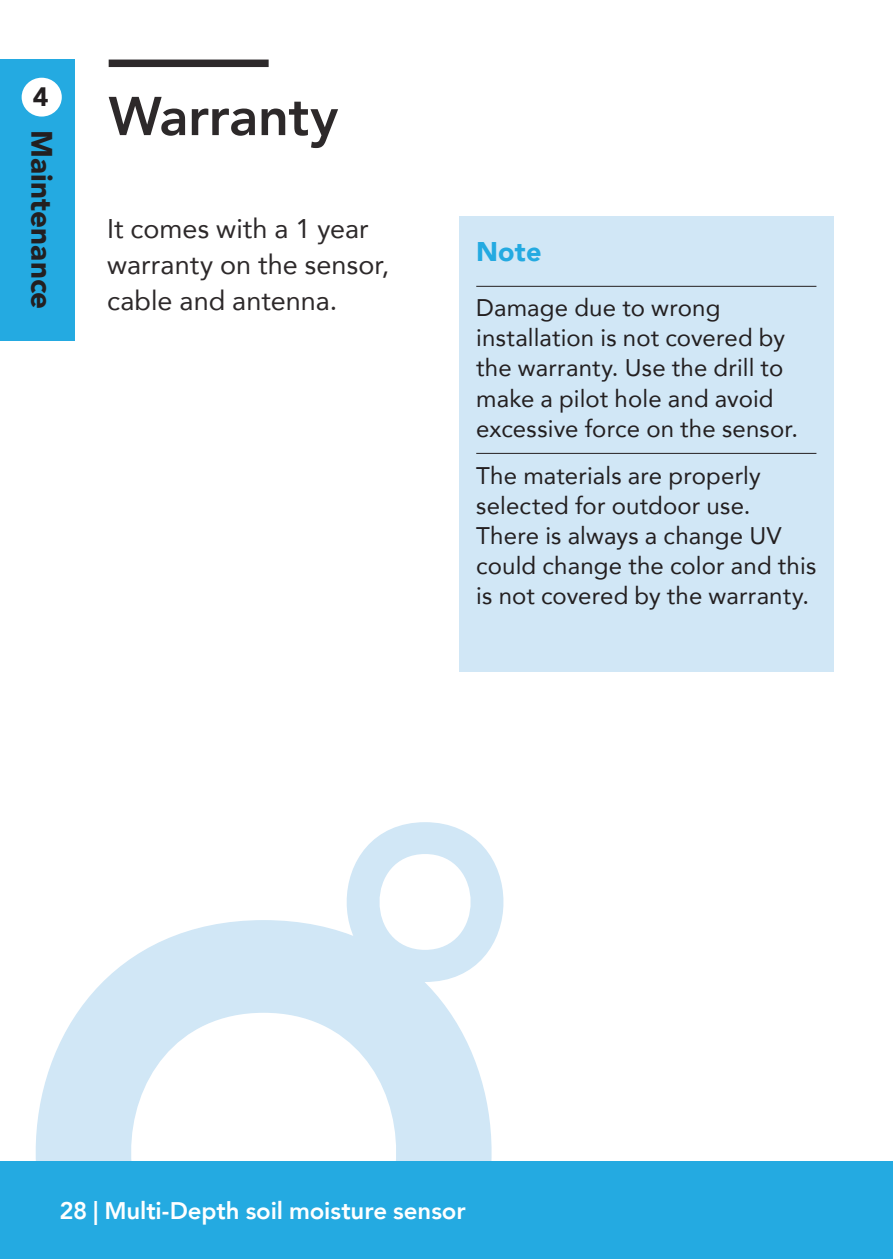
<style>
.page{position:relative;width:893px;height:1259px;background:#fff}
.page>*{position:absolute;margin:0;border:0;box-sizing:border-box;transform-origin:0 0}
.t1{font:800 54px "Avenir";letter-spacing:-.01em;color:#2d292a}
.t2{font:900 29.4px "Avenir";color:#231f20}
.t3{font:27px/36px "Avenir";color:#2d292a}
.t4{font:900 27px "Avenir";color:#24aae1}
.t5{font:900 26.7px "Avenir";color:#231f20}
.t6{font:24px/30px "Avenir";letter-spacing:.005em;color:#231f20}
.t7{font:800 24px "Avenir";letter-spacing:-.005em;color:#fff}
</style>
<div class="page">
<div style="left:109px;top:60px;width:160px;height:7px;background:#2d292a"></div>
<div style="left:459px;top:217px;width:374px;height:455px;background:#d1e7f6"></div>
<hr style="left:476px;top:286px;width:340px;height:1px;background:#231f20">
<hr style="left:476px;top:453px;width:340px;height:1px;background:#231f20">
<svg style="left:35px;top:920px;width:457px;height:241px;fill:#d1e7f6"></svg>
<svg style="left:321px;top:822px;width:183px;height:160px"></svg>
<div style="left:0;top:1161px;width:893px;height:98px;background:#24aae1"></div>
<div style="left:0;top:60px;width:75px;height:281px;background:#24aae1"></div>
<div style="left:22px;top:78px;width:40px;height:39px;background:#fff;border-radius:50%"></div>
<p class="t5" style="left:33px;top:74px;width:17px">4</p>
<p class="t2" style="left:67px;top:130px;width:181px;rotate:90deg">Maintenance</p>
<h1 class="t1" style="left:109px;top:74px;width:231px">Warranty</h1>
<p class="t3" style="left:107px;top:210px;width:284px">It comes with a 1 year warranty on the sensor, cable and antenna.</p>
<p class="t4" style="left:476px;top:228px;width:67px">Note</p>
<p class="t6" style="left:476px;top:292px;width:323px">Damage due to wrong installation is not covered by the warranty. Use the drill to make a pilot hole and avoid excessive force on the sensor.</p>
<p class="t6" style="left:476px;top:459px;width:341px">The materials are properly selected for outdoor use.<br>There is always a change UV could change the color and this is not covered by the warranty.</p>
<p class="t7" style="left:60px;top:1192px;width:408px">28 | Multi-Depth soil moisture sensor</p>
</div>
